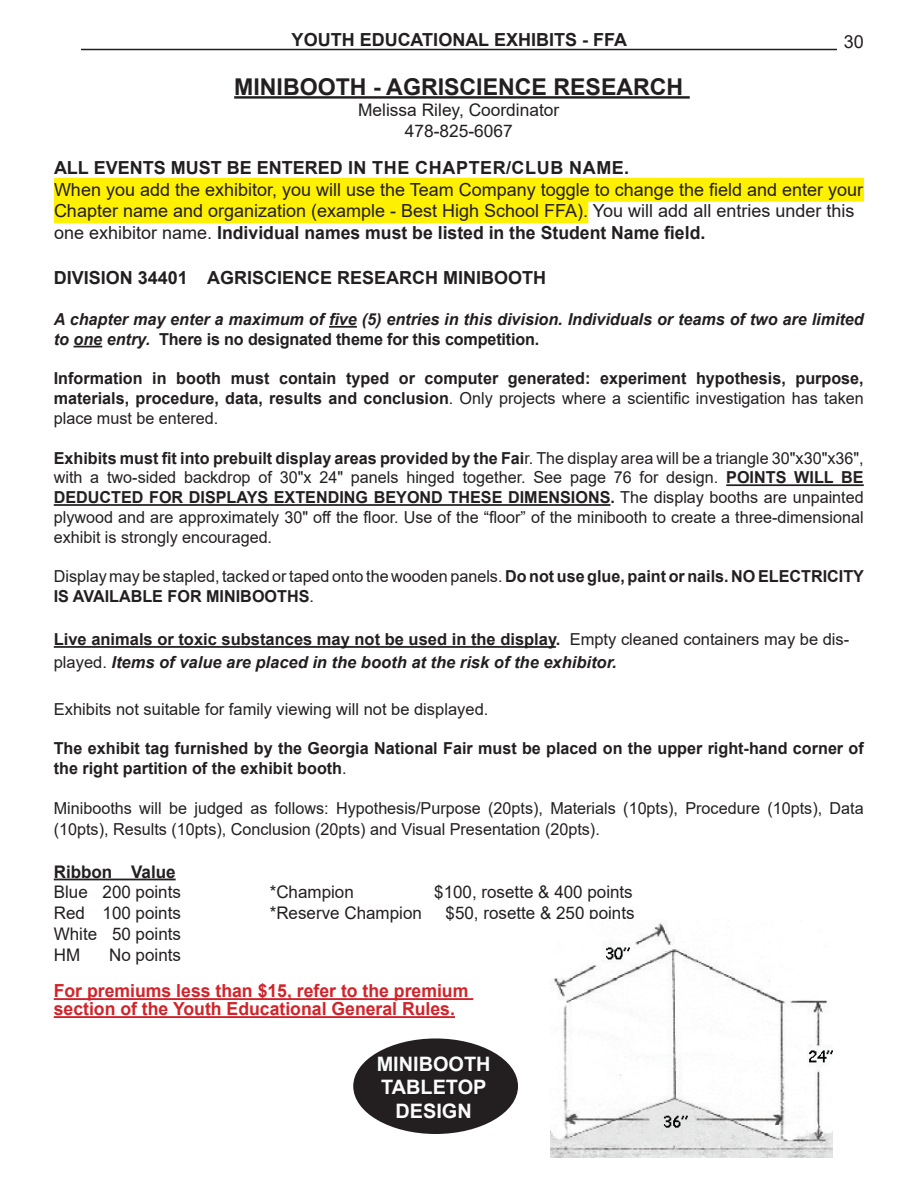
<style>
.page{position:relative;width:918px;height:1188px;background:#fff}
.page>*{position:absolute;margin:0;border:0;box-sizing:border-box;transform-origin:0 0}
.Level_1{font:700 23.1px "Arial";color:#231f20}
.t1{font:700 19.95px "Arial";color:#fcfcfc}
.Coordinator{font:18px/21.6px "Arial";color:#231f20}
.Rules{font:700 18px "Arial";color:#d1232a}
.Coordinator-2{font:700 18px "Arial";color:#231f20}
.Section___Class{font:700 18px "Arial";color:#231f20}
.Rules-2{font:17.4px "Arial";color:#231f20}
.Coordinator-3{font:17.4px "Arial";color:#231f20}
.Rules-3{font:700 17.4px "Arial";color:#231f20}
.Rules-4{font:16.5px/19.8px "Arial";color:#231f20;text-align:justify}
.Rules-5{font:700 16.5px/19.8px "Arial";color:#231f20}
.PageMaker_Defaults{font:italic 700 16.5px/23.1px "Arial";color:#231f20}
.Rules-6{font:italic 700 16.5px/19.8px "Arial";color:#231f20}
.PageMaker_Defaults-2{font:16.5px "Arial";color:#231f20}
.s1{font-weight:700}
.s2{font-style:normal}
.s3{font-weight:400}
.s4{font-weight:400;font-style:normal}
</style>
<div class="page">
<hr style="left:81px;top:49px;width:756px;height:1px;background:#231f20">
<hr style="left:234px;top:96px;width:456px;height:3px;background:#231f20">
<hr style="left:329px;top:326px;width:28px;height:2px;background:#231f20">
<svg style="left:74px;top:346px;width:28px;height:1px"></svg>
<hr style="left:726px;top:484px;width:138px;height:2px;background:#231f20">
<hr style="left:54px;top:504px;width:556px;height:2px;background:#231f20">
<hr style="left:54px;top:646px;width:502px;height:2px;background:#231f20">
<hr style="left:54px;top:879px;width:122px;height:1px;background:#231f20">
<hr style="left:54px;top:998px;width:419px;height:2px;background:#d1232a">
<hr style="left:54px;top:1016px;width:401px;height:2px;background:#d1232a">
<div style="left:353px;top:1038px;width:165px;height:96px;background:#231f20;border-radius:50%"></div>
<img style="left:550px;top:923px;width:282px;height:234px">
<div style="left:54px;top:178px;width:810px;height:24px;background:#fff101"></div>
<div style="left:54px;top:199px;width:534px;height:24px;background:#fff101"></div>
<p class="Coordinator-2" style="left:292px;top:27px;width:337px">YOUTH EDUCATIONAL EXHIBITS - FFA</p>
<p class="Coordinator" style="left:844px;top:30px;width:22px">30</p>
<p class="Level_1" style="left:234px;top:71px;width:451px">MINIBOOTH - AGRISCIENCE RESEARCH</p>
<p class="Coordinator-3" style="left:358px;top:98px;width:203px">Melissa Riley, Coordinator</p>
<p class="Coordinator-3" style="left:405px;top:119px;width:110px">478-825-6067</p>
<p class="Coordinator-2" style="left:54px;top:155px;width:577px">ALL EVENTS MUST BE ENTERED IN THE CHAPTER/CLUB NAME.</p>
<p class="Coordinator" style="left:54px;top:178px;width:811px">When you add the exhibitor, you will use the Team Company toggle to change the field and enter your<br>Chapter name and organization (example - Best High School FFA). You will add all entries under this one exhibitor name. <span class="s1">Individual names must be listed in the Student Name field.</span></p>
<p class="Section___Class" style="left:54px;top:265px;width:494px">DIVISION 34401 AGRISCIENCE RESEARCH MINIBOOTH</p>
<p class="Rules-6" style="left:54px;top:310px;width:812px">A chapter may enter a maximum of five (5) entries in this division. Individuals or teams of two are limited to one entry. <span class="s2">There is no designated theme for this competition.</span></p>
<p class="Rules-5" style="left:54px;top:369px;width:812px;text-align:justify">Information in booth must contain typed or computer generated: experiment hypothesis, purpose, materials, procedure, data, results and conclusion<span class="s3">. Only projects where a scientific investigation has taken place must be entered.</span></p>
<p class="Rules-4" style="left:54px;top:448px;width:812px"><span class="s1">Exhibits must fit into prebuilt display areas provided by the Fai</span>r. The display area will be a triangle 30"x30"x36", with a two-sided backdrop of 30"x 24" panels hinged together. See page 76 for design. <span class="s1">POINTS WILL BE DEDUCTED FOR DISPLAYS EXTENDING BEYOND THESE DIMENSIONS.</span> The display booths are unpainted plywood and are approximately 30" off the floor. Use of the “floor” of the minibooth to create a three-dimensional exhibit is strongly encouraged.</p>
<p class="Rules-5" style="left:54px;top:567px;width:812px"><span class="s3">Display may be stapled, tacked or taped onto the wooden panels.</span> Do not use glue, paint or nails. NO ELECTRICITY<br>IS AVAILABLE FOR MINIBOOTHS<span class="s3">.</span></p>
<p class="PageMaker_Defaults" style="left:54px;top:628px;width:797px"><span class="s2">Live animals or toxic substances may not be used in the display.</span> <span class="s4">Empty cleaned containers may be dis&shy;played.</span> Items of value are placed in the booth at the risk of the exhibitor.</p>
<p class="PageMaker_Defaults-2" style="left:54px;top:697px;width:436px">Exhibits not suitable for family viewing will not be displayed.</p>
<p class="Rules-5" style="left:54px;top:739px;width:812px">The exhibit tag furnished by the Georgia National Fair must be placed on the upper right-hand corner of the right partition of the exhibit booth<span class="s3">.</span></p>
<p class="Rules-4" style="left:54px;top:797px;width:811px;line-height:21.6px">Minibooths will be judged as follows: Hypothesis/Purpose (20pts), Materials (10pts), Procedure (10pts), Data (10pts), Results (10pts), Conclusion (20pts) and Visual Presentation (20pts).</p>
<p class="Rules-3" style="left:54px;top:859px;width:123px">Ribbon Value</p>
<p class="Rules-2" style="left:54px;top:880px;width:129px">Blue 200 points</p>
<p class="Rules-2" style="left:270px;top:880px;width:86px">*Champion</p>
<p class="Rules-2" style="left:434px;top:880px;width:200px">$100, rosette &amp; 400 points</p>
<p class="Rules-2" style="left:54px;top:901px;width:129px">Red 100 points</p>
<p class="Rules-2" style="left:270px;top:901px;width:154px">*Reserve Champion</p>
<p class="Rules-2" style="left:446px;top:901px;width:191px">$50, rosette &amp; 250 points</p>
<p class="Rules-2" style="left:54px;top:922px;width:129px">White 50 points</p>
<p class="Rules-2" style="left:54px;top:943px;width:28px">HM</p>
<p class="Rules-2" style="left:109px;top:943px;width:73px">No points</p>
<p class="Rules" style="left:54px;top:978px;width:416px">For premiums less than $15, refer to the premium</p>
<p class="Rules" style="left:54px;top:996px;width:403px">section of the Youth Educational General Rules.</p>
<p class="t1" style="left:377px;top:1049px;width:115px">MINIBOOTH</p>
<p class="t1" style="left:381px;top:1073px;width:107px">TABLETOP</p>
<p class="t1" style="left:395px;top:1097px;width:78px">DESIGN</p>
</div>
